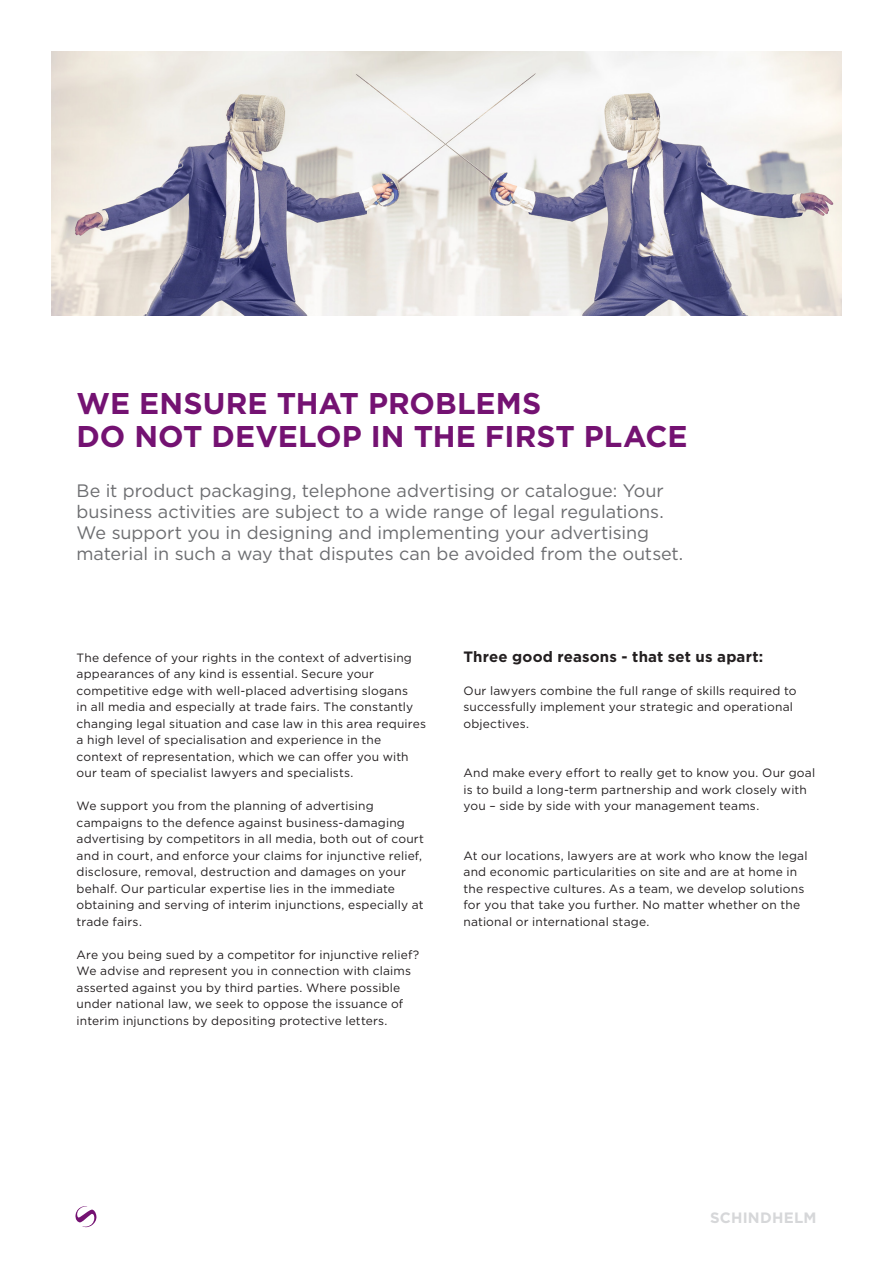
<style>
.page{position:relative;width:893px;height:1263px;background:#fff}
.page>*{position:absolute;margin:0;border:0;box-sizing:border-box;transform-origin:0 0}
.t1{font:700 30px "Gotham";color:#741272}
.Überschrift{font:18px/21px "Gotham";letter-spacing:-.005em;color:#6c6d70}
.Subtitel{font:700 15px "Gotham";letter-spacing:.01em;color:#231f20}
.t2{font:700 15px "Gotham";letter-spacing:.015em;color:#d6d7d9}
.pre-Text{font:12px/16.5px "Gotham";letter-spacing:.015em;color:#231f20}
</style>
<div class="page">
<svg style="left:75px;top:1206px;width:22px;height:21px"></svg>
<img style="left:51px;top:51px;width:791px;height:264px">
<h2 class="t1" style="left:77px;top:384px;width:466px">WE ENSURE THAT PROBLEMS</h2>
<h2 class="t1" style="left:77px;top:417px;width:613px">DO NOT DEVELOP IN THE FIRST PLACE</h2>
<p class="Überschrift" style="left:77px;top:479px;width:608px">Be it product packaging, telephone advertising or catalogue: Your business activities are subject to a wide range of legal regulations.<br>We support you in designing and implementing your advertising material in such a way that disputes can be avoided from the outset.</p>
<p class="pre-Text" style="left:77px;top:649px;width:351px">The defence of your rights in the context of advertising appearances of any kind is essential. Secure your competitive edge with well-placed advertising slogans<br>in all media and especially at trade fairs. The constantly changing legal situation and case law in this area requires a high level of specialisation and experience in the context of representation, which we can offer you with our team of specialist lawyers and specialists.</p>
<p class="pre-Text" style="left:77px;top:797px;width:349px">We support you from the planning of advertising campaigns to the defence against business-damaging advertising by competitors in all media, both out of court and in court, and enforce your claims for injunctive relief, disclosure, removal, destruction and damages on your behalf. Our particular expertise lies in the immediate obtaining and serving of interim injunctions, especially at trade fairs.</p>
<p class="pre-Text" style="left:77px;top:946px;width:344px">Are you being sued by a competitor for injunctive relief?<br>We advise and represent you in connection with claims asserted against you by third parties. Where possible under national law, we seek to oppose the issuance of interim injunctions by depositing protective letters.</p>
<p class="Subtitel" style="left:463px;top:646px;width:301px">Three good reasons - that set us apart:</p>
<p class="pre-Text" style="left:463px;top:682px;width:335px">Our lawyers combine the full range of skills required to successfully implement your strategic and operational objectives.</p>
<p class="pre-Text" style="left:463px;top:764px;width:353px">And make every effort to really get to know you. Our goal is to build a long-term partnership and work closely with you – side by side with your management teams.</p>
<p class="pre-Text" style="left:463px;top:847px;width:345px">At our locations, lawyers are at work who know the legal and economic particularities on site and are at home in the respective cultures. As a team, we develop solutions for you that take you further. No matter whether on the national or international stage.</p>
<p class="t2" style="left:710px;top:1207px;width:108px">SCHINDHELM</p>
</div>
